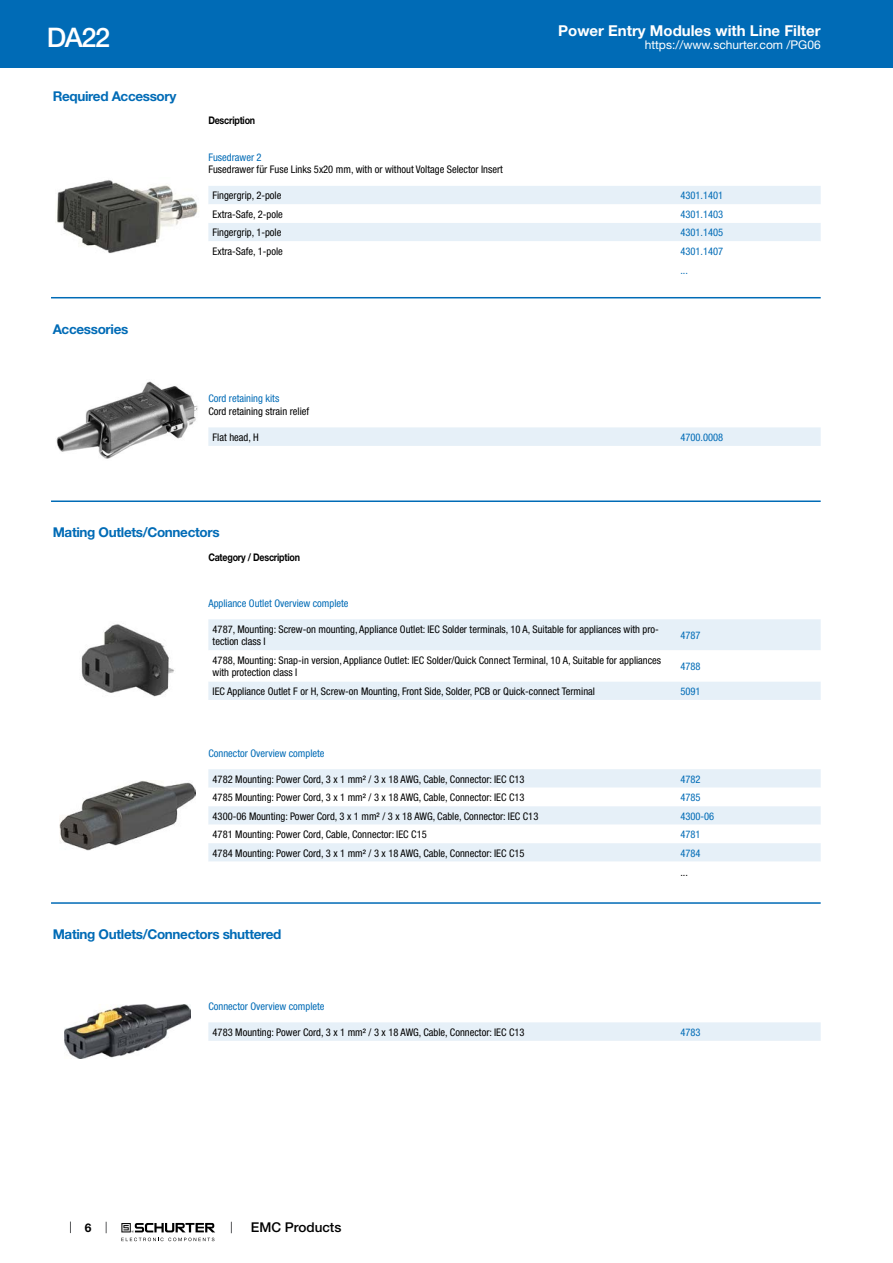
<style>
.page{position:relative;width:893px;height:1263px;background:#fff}
.page>*{position:absolute;margin:0;border:0;box-sizing:border-box;transform-origin:0 0}
.t1{font:500 27px "Helvetica Neue LT";color:#fff}
.t2{font:700 15px "Helvetica Neue LT";color:#fff}
.t3{font:700 13.5px "Helvetica Neue LT";letter-spacing:-.025em;color:#006bb6}
.t4{font:500 13.5px "Helvetica Neue LT";color:#000}
.t5{font:12px "Helvetica Neue LT";color:#fff}
.t6{font:700 12px "Helvetica Neue LT";color:#000}
.t7{font:condensed 10.5px/12.6px "Helvetica Neue LT";color:#000}
.t8{font:condensed 10.5px/19.6px "Helvetica Neue LT";color:#006bb6}
.t9{font:700 10.5px "Helvetica Neue LT";letter-spacing:-.025em;color:#000;scale:.85 1}
</style>
<div class="page">
<svg style="left:70px;top:1221px;width:1px;height:12px"></svg>
<svg style="left:121px;top:1223px;width:94px;height:18px"></svg>
<div style="left:0;top:0;width:893px;height:68px;background:#006bb6"></div>
<img style="left:57px;top:180px;width:141px;height:73px">
<div style="left:208px;top:186px;width:613px;height:18px;background:#e6f0f8"></div>
<div style="left:208px;top:223px;width:613px;height:18px;background:#e6f0f8"></div>
<hr style="left:51px;top:297px;width:770px;height:1px;background:#006bb6">
<img style="left:56px;top:381px;width:142px;height:78px">
<div style="left:208px;top:427px;width:613px;height:19px;background:#e6f0f8"></div>
<hr style="left:51px;top:500px;width:770px;height:2px;background:#006bb6">
<img style="left:81px;top:624px;width:93px;height:73px">
<div style="left:208px;top:619px;width:613px;height:31px;background:#e6f0f8"></div>
<div style="left:208px;top:682px;width:613px;height:18px;background:#e6f0f8"></div>
<img style="left:60px;top:780px;width:135px;height:71px">
<div style="left:208px;top:769px;width:613px;height:19px;background:#e6f0f8"></div>
<svg style="left:208px;top:806px;width:613px;height:56px;fill:#e6f0f8"></svg>
<hr style="left:51px;top:902px;width:770px;height:2px;background:#006bb6">
<img style="left:65px;top:1004px;width:125px;height:55px">
<div style="left:208px;top:1022px;width:613px;height:19px;background:#e6f0f8"></div>
<h1 class="t1" style="left:47px;top:21px;width:65px">DA22</h1>
<p class="t3" style="left:53px;top:88px;width:125px">Required Accessory</p>
<p class="t3" style="left:53px;top:321px;width:77px">Accessories</p>
<h2 class="t2" style="left:558px;top:21px;width:264px">Power Entry Modules with Line Filter</h2>
<p class="t5" style="left:645px;top:38px;width:178px">https://www.schurter.com /PG06</p>
<p class="t9" style="left:208px;top:114px;width:57px">Description</p>
<p class="t8" style="left:208px;top:147px;width:55px">Fusedrawer 2</p>
<p class="t7" style="left:208px;top:163px;width:296px">Fusedrawer für Fuse Links 5x20 mm, with or without Voltage Selector Insert</p>
<p class="t7" style="left:213px;top:189px;width:70px">Fingergrip, 2-pole</p>
<p class="t8" style="left:680px;top:186px;width:44px">4301.1401</p>
<p class="t7" style="left:213px;top:208px;width:72px">Extra-Safe, 2-pole</p>
<p class="t8" style="left:680px;top:204px;width:44px">4301.1403</p>
<p class="t7" style="left:213px;top:226px;width:70px">Fingergrip, 1-pole</p>
<p class="t8" style="left:680px;top:223px;width:44px">4301.1405</p>
<p class="t7" style="left:213px;top:245px;width:72px">Extra-Safe, 1-pole</p>
<p class="t8" style="left:680px;top:241px;width:44px">4301.1407 ...</p>
<p class="t8" style="left:208px;top:389px;width:72px">Cord retaining kits</p>
<p class="t7" style="left:208px;top:405px;width:102px">Cord retaining strain relief</p>
<p class="t7" style="left:213px;top:431px;width:48px">Flat head, H</p>
<p class="t8" style="left:680px;top:427px;width:44px">4700.0008</p>
<p class="t3" style="left:53px;top:524px;width:168px">Mating Outlets/Connectors</p>
<p class="t9" style="left:208px;top:550px;width:109px">Category / Description</p>
<p class="t8" style="left:208px;top:593px;width:142px">Appliance Outlet Overview complete</p>
<p class="t7" style="left:213px;top:623px;width:448px">4787, Mounting: Screw-on mounting, Appliance Outlet: IEC Solder terminals, 10 A, Suitable for appliances with pro&shy;tection class I</p>
<p class="t8" style="left:680px;top:625px;width:22px">4787</p>
<p class="t7" style="left:213px;top:654px;width:450px">4788, Mounting: Snap-in version, Appliance Outlet: IEC Solder/Quick Connect Terminal, 10 A, Suitable for appliances with protection class I</p>
<p class="t8" style="left:680px;top:656px;width:22px">4788</p>
<p class="t7" style="left:213px;top:685px;width:384px">IEC Appliance Outlet F or H, Screw-on Mounting, Front Side, Solder, PCB or Quick-connect Terminal</p>
<p class="t8" style="left:680px;top:681px;width:22px">5091</p>
<p class="t8" style="left:208px;top:743px;width:118px">Connector Overview complete</p>
<p class="t7" style="left:213px;top:772px;width:313px">4782 Mounting: Power Cord, 3 x 1 mm² / 3 x 18 AWG, Cable, Connector: IEC C13</p>
<p class="t8" style="left:680px;top:769px;width:22px">4782</p>
<p class="t7" style="left:213px;top:791px;width:313px">4785 Mounting: Power Cord, 3 x 1 mm² / 3 x 18 AWG, Cable, Connector: IEC C13</p>
<p class="t8" style="left:680px;top:787px;width:22px">4785</p>
<p class="t7" style="left:213px;top:809px;width:327px">4300-06 Mounting: Power Cord, 3 x 1 mm² / 3 x 18 AWG, Cable, Connector: IEC C13</p>
<p class="t8" style="left:680px;top:806px;width:35px">4300-06</p>
<p class="t7" style="left:213px;top:828px;width:216px">4781 Mounting: Power Cord, Cable, Connector: IEC C15</p>
<p class="t8" style="left:680px;top:824px;width:22px">4781</p>
<p class="t7" style="left:213px;top:846px;width:313px">4784 Mounting: Power Cord, 3 x 1 mm² / 3 x 18 AWG, Cable, Connector: IEC C15</p>
<p class="t8" style="left:680px;top:843px;width:22px">4784</p>
<p class="t7" style="left:680px;top:866px;width:9px">...</p>
<p class="t3" style="left:53px;top:926px;width:230px">Mating Outlets/Connectors shuttered</p>
<p class="t6" style="left:85px;top:1220px;width:8px">6</p>
<p class="t8" style="left:208px;top:996px;width:118px">Connector Overview complete</p>
<p class="t7" style="left:213px;top:1026px;width:313px">4783 Mounting: Power Cord, 3 x 1 mm² / 3 x 18 AWG, Cable, Connector: IEC C13</p>
<p class="t8" style="left:680px;top:1022px;width:22px">4783</p>
<p class="t4" style="left:251px;top:1219px;width:92px">EMC Products</p>
</div>
